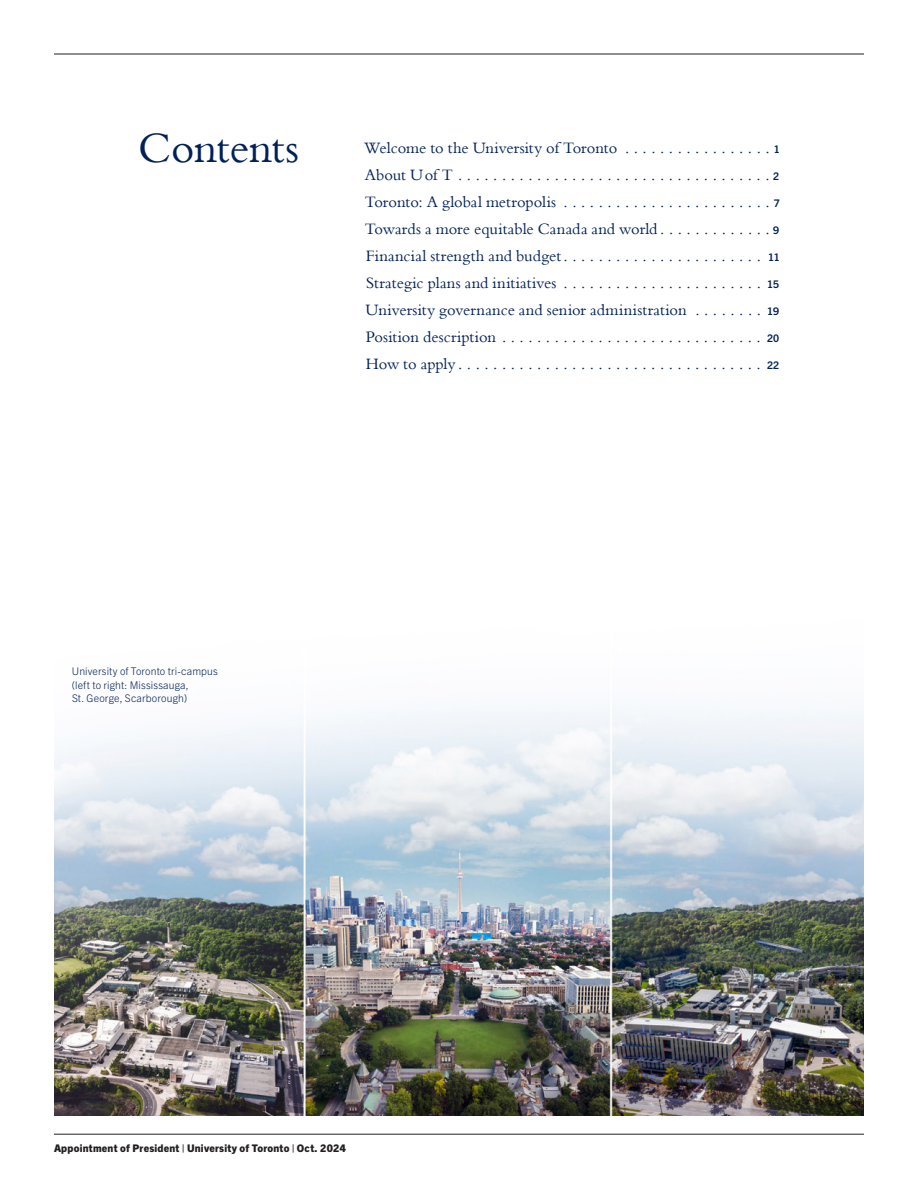
<style>
.page{position:relative;width:918px;height:1188px;background:#fff}
.page>*{position:absolute;margin:0;border:0;box-sizing:border-box;transform-origin:0 0}
.t1{font:45px "Bembo MT Pro";letter-spacing:-.01em;color:#002157}
.t2{font:16.5px "Bembo MT Pro";letter-spacing:.005em;color:#002157}
.t3{font:300 10.5px/13.5px "Trade Gothic Next LT Pro";letter-spacing:.015em;color:#002157}
.t4{font:800 10.5px "Trade Gothic Next LT Pro";letter-spacing:.02em;color:#231f20}
.s1{font-family:"Trade Gothic Next LT Pro";font-weight:700;font-size:10.5px}
</style>
<div class="page">
<img style="left:54px;top:703px;width:810px;height:413px">
<hr style="left:54px;top:54px;width:810px;height:1px;background:#231f20">
<hr style="left:54px;top:1134px;width:810px;height:1px;background:#231f20">
<p class="t1" style="left:138px;top:120px;width:162px">Contents</p>
<p class="t2" style="left:364px;top:138px;width:417px">Welcome to the University of Toronto . . . . . . . . . . . . . . . . . <span class="s1">1</span></p>
<p class="t2" style="left:365px;top:165px;width:416px">About U of T . . . . . . . . . . . . . . . . . . . . . . . . . . . . . . . . . . . . <span class="s1">2</span></p>
<p class="t2" style="left:365px;top:192px;width:416px">Toronto: A global metropolis ........................ <span class="s1">7</span></p>
<p class="t2" style="left:365px;top:219px;width:416px">Towards a more equitable Canada and world . . . . . . . . . . . . . <span class="s1">9</span></p>
<p class="t2" style="left:366px;top:246px;width:416px">Financial strength and budget. . . . . . . . . . . . . . . . . . . . . . . <span class="s1">11</span></p>
<p class="t2" style="left:366px;top:273px;width:415px">Strategic plans and initiatives . . . . . . . . . . . . . . . . . . . . . . . <span class="s1">15</span></p>
<p class="t2" style="left:366px;top:300px;width:415px">University governance and senior administration . . . . . . . . <span class="s1">19</span></p>
<p class="t2" style="left:366px;top:327px;width:415px">Position description . ............................. <span class="s1">20</span></p>
<p class="t2" style="left:366px;top:354px;width:415px">How to apply . . . . . . . . . . . . . . . . . . . . . . . . . . . . . . . . . . . <span class="s1">22</span></p>
<p class="t3" style="left:72px;top:664px;width:147px">University of Toronto tri-campus (left to right: Mississauga,<br>St. George, Scarborough)</p>
<p class="t4" style="left:54px;top:1141px;width:293px">Appointment of President | University of Toronto | Oct. 2024</p>
</div>
